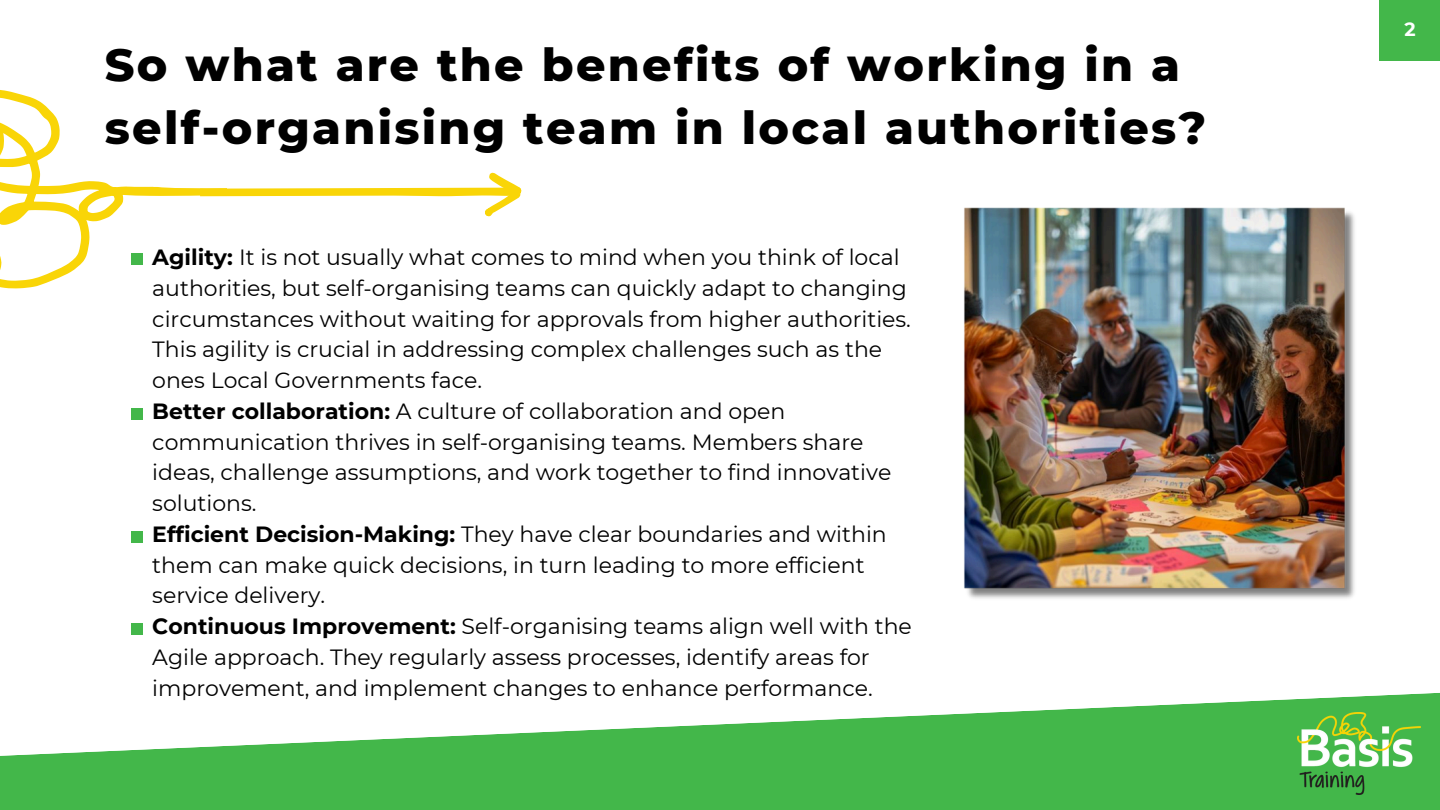
<style>
.page{position:relative;width:1440px;height:810px;background:#fff}
.page>*{position:absolute;margin:0;border:0;box-sizing:border-box;transform-origin:0 0}
.t1{font:800 46px/63.8px "Montserrat";letter-spacing:.05em;color:#000}
.t2{font:22px/30.8px "Montserrat";color:#000}
.t3{font:700 19px "Montserrat";color:#fff}
.s1{font-weight:700}
</style>
<div class="page">
<svg style="left:0;top:693px;width:1440px;height:117px;fill:#43b74a"></svg>
<img style="left:1298px;top:713px;width:122px;height:81px">
<svg style="left:0;top:90px;width:90px;height:198px"></svg>
<svg style="left:109px;top:172px;width:413px;height:44px"></svg>
<div style="left:1379px;top:0;width:61px;height:61px;background:#43b74a"></div>
<div style="left:132px;top:409px;width:11px;height:11px;background:#43b74a"></div>
<div style="left:132px;top:254px;width:11px;height:11px;background:#43b74a"></div>
<div style="left:132px;top:531px;width:11px;height:11px;background:#43b74a"></div>
<div style="left:132px;top:624px;width:11px;height:11px;background:#43b74a"></div>
<img style="left:964px;top:207px;width:391px;height:392px">
<p class="t1" style="left:105px;top:32px;width:1103px">So what are the benefits of working in a self-organising team in local authorities?</p>
<p class="t2" style="left:152px;top:242px;width:760px"><span class="s1">Agility:</span> It is not usually what comes to mind when you think of local authorities, but self-organising teams can quickly adapt to changing circumstances without waiting for approvals from higher authorities.<br>This agility is crucial in addressing complex challenges such as the ones Local Governments face.</p>
<p class="t2" style="left:152px;top:395px;width:741px"><span class="s1">Better collaboration:</span> A culture of collaboration and open communication thrives in self-organising teams. Members share ideas, challenge assumptions, and work together to find innovative solutions.</p>
<p class="t2" style="left:152px;top:518px;width:736px"><span class="s1">Efficient Decision-Making:</span> They have clear boundaries and within them can make quick decisions, in turn leading to more efficient service delivery.</p>
<p class="t2" style="left:152px;top:611px;width:761px"><span class="s1">Continuous Improvement:</span> Self-organising teams align well with the<br>Agile approach. They regularly assess processes, identify areas for improvement, and implement changes to enhance performance.</p>
<p class="t3" style="left:1405px;top:18px;width:13px">2</p>
</div>
